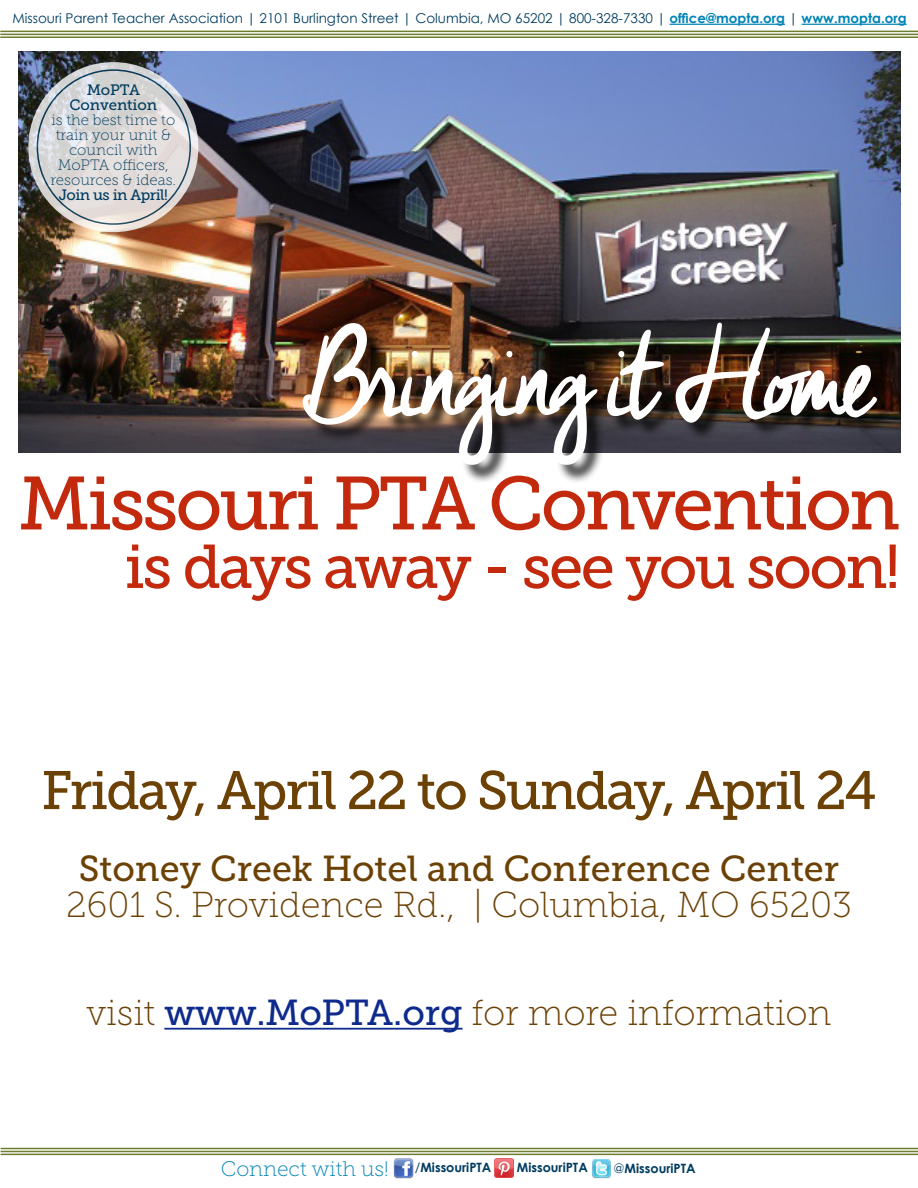
<style>
.page{position:relative;width:918px;height:1188px;background:#fff}
.page>*{position:absolute;margin:0;border:0;box-sizing:border-box;transform-origin:0 0}
.t1{font:150px "Cheddar Jack";letter-spacing:-.07em;color:#fff}
.t2{font:75px "Museo Slab 500";letter-spacing:-.04em;color:#c32a0d}
.t3{font:61.5px "Museo Slab 500";letter-spacing:-.04em;color:#c32a0d}
.t4{font:54px "Museo Slab 500";letter-spacing:-.04em;color:#6c4105}
.t5{font:36px "Museo Slab 100";color:#6c4105}
.t6{font:36px "Museo Slab 500";color:#6c4105}
.t7{font:21px "Museo Slab 100";color:#0084b6}
.t8{font:15px/15px "Museo Slab 100";color:#003c60;text-align:center}
.t9{font:15px/15px "Museo Slab 500";letter-spacing:-.015em;color:#003c60;text-align:center}
.t10{font:13.5px "Century Gothic";color:#003c60}
.t11{font:700 12.9px "Century Gothic";color:#003c60}
.s1{font-weight:700;color:#0084b6}
.s2{font-family:"Museo Slab 500";color:#0e2a8d}
.s3{font-weight:400}
</style>
<div class="page">
<img style="left:18px;top:52px;width:882px;height:400px">
<hr style="left:1px;top:1151px;width:917px;height:1px;background:#6c7e2c">
<hr style="left:1px;top:1154px;width:917px;height:1px;background:#6c7e2c">
<hr style="left:1px;top:1148px;width:917px;height:1px;background:#6c7e2c">
<hr style="left:670px;top:24px;width:115px;height:1px;background:#0084b6">
<hr style="left:802px;top:24px;width:105px;height:1px;background:#0084b6">
<hr style="left:0;top:34px;width:918px;height:1px;background:#6c7e2c">
<hr style="left:0;top:36px;width:918px;height:2px;background:#6c7e2c">
<hr style="left:0;top:31px;width:918px;height:1px;background:#6c7e2c">
<svg style="left:28px;top:62px;width:170px;height:170px"></svg>
<svg style="left:37px;top:70px;width:153px;height:154px;fill:#e2dad8"></svg>
<hr style="left:164px;top:1028px;width:299px;height:2px;background:#0e2a8d">
<img style="left:393px;top:1158px;width:20px;height:20px">
<img style="left:592px;top:1159px;width:19px;height:19px">
<img style="left:494px;top:1158px;width:20px;height:20px">
<div style="left:305px;top:325px;width:590px;height:159px;background:#000;opacity:.75"></div>
<p class="t10" style="left:12px;top:10px;width:896px">Missouri Parent Teacher Association | 2101 Burlington Street | Columbia, MO 65202 | 800-328-7330 | <span class="s1">office@mopta.org</span> | <span class="s1">www.mopta.org</span></p>
<p class="t9" style="left:69px;top:82px;width:89px">MoPTA<br>Convention</p>
<p class="t8" style="left:51px;top:112px;width:127px">is the best time to train your unit &amp; council with<br>MoPTA officers, resources &amp; ideas.</p>
<p class="t9" style="left:59px;top:187px;width:110px">Join us in April!</p>
<h1 class="t1" style="left:303px;top:293px;width:576px">Bringing it Home</h1>
<h2 class="t2" style="left:18px;top:462px;width:884px">Missouri PTA Convention</h2>
<h3 class="t3" style="left:124px;top:532px;width:777px">is days away - see you soon!</h3>
<h3 class="t4" style="left:41px;top:760px;width:837px">Friday, April 22 to Sunday, April 24</h3>
<h3 class="t6" style="left:79px;top:849px;width:762px">Stoney Creek Hotel and Conference Center</h3>
<h3 class="t5" style="left:66px;top:885px;width:787px">2601 S. Providence Rd., | Columbia, MO 65203</h3>
<h3 class="t5" style="left:87px;top:993px;width:746px">visit <span class="s2">www.MoPTA.org</span> for more information</h3>
<h3 class="t7" style="left:221px;top:1157px;width:272px">Connect with us! <sup>/</sup><sup>MissouriPTA</sup></h3>
<p class="t11" style="left:517px;top:1159px;width:72px">MissouriPTA</p>
<p class="t11" style="left:613px;top:1160px;width:84px"><span class="s3">@</span>MissouriPTA</p>
</div>
